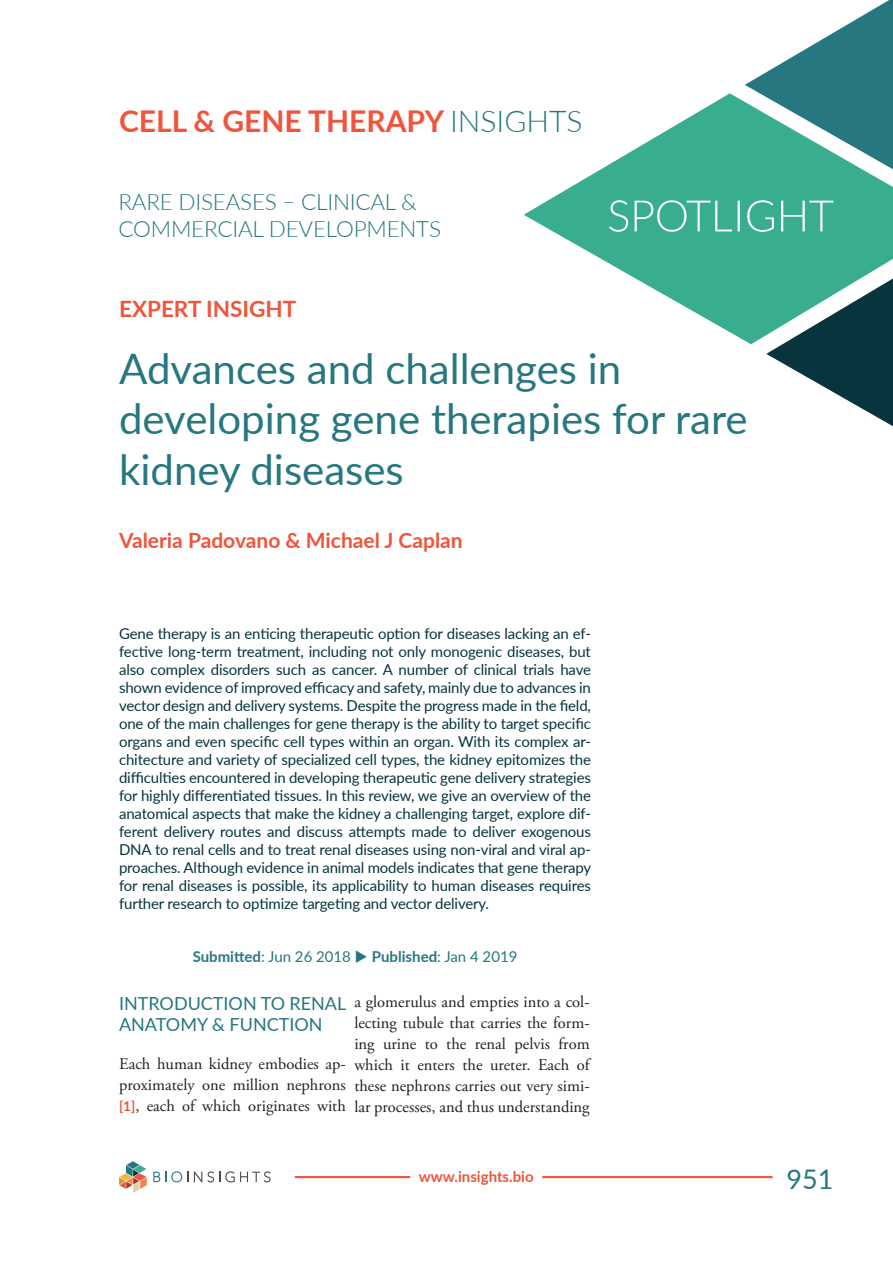
<style>
.page{position:relative;width:893px;height:1263px;background:#fff}
.page>*{position:absolute;margin:0;border:0;box-sizing:border-box;transform-origin:0 0}
.articletitle{font:42px/50.4px "Lato";color:#277780}
.t1{font:700 30px "Lato";color:#f0543a}
.t2{font:27px "Lato";color:#277780}
.pager{font:300 22.5px/27px "Lato";letter-spacing:-.01em;color:#277780}
.articletype{font:700 22.5px "Lato";color:#f0543a}
.authors{font:700 21px "Lato";color:#f0543a}
.head1{font:18px/21px "Lato";color:#277780}
.bodyfirst{font:16.5px/21px "Adobe Garamond Pro";color:#231f20;text-align:justify}
.abstract{font:15px/18px "Lato";letter-spacing:-.01em;color:#07343d;text-align:justify}
.subtopub{font:15px "Lato";color:#277780}
.t3{font:700 15px "Lato";color:#f0543a}
.s1{font-weight:300;color:#277780}
.s2{font-weight:700}
.s3{font-family:"Lato";font-weight:700;font-size:13.5px;color:#f0543a}
</style>
<div class="page">
<svg style="left:153px;top:1171px;width:35px;height:11px"></svg>
<svg style="left:194px;top:1171px;width:77px;height:11px"></svg>
<svg style="left:119px;top:1161px;width:28px;height:32px"></svg>
<hr style="left:295px;top:1176px;width:538px;height:2px;background:#f0543a">
<div style="left:410px;top:1165px;width:132px;height:17px;background:#fff"></div>
<div style="left:773px;top:1172px;width:69px;height:17px;background:#fff"></div>
<svg style="left:745px;top:0;width:148px;height:93px"></svg>
<svg style="left:524px;top:93px;width:369px;height:251px;fill:#38ad90"></svg>
<svg style="left:766px;top:278px;width:127px;height:148px"></svg>
<svg style="left:609px;top:200px;width:224px;height:32px;background:#59baa2"></svg>
<h2 class="t1" style="left:119px;top:99px;width:465px">CELL &amp; GENE THERAPY <span class="s1">INSIGHTS</span></h2>
<p class="pager" style="left:119px;top:187px;width:324px">RARE DISEASES – CLINICAL &amp;<br>COMMERCIAL DEVELOPMENTS</p>
<p class="articletype" style="left:119px;top:292px;width:179px">EXPERT INSIGHT</p>
<p class="articletitle" style="left:119px;top:342px;width:630px">Advances and challenges in developing gene therapies for rare kidney diseases</p>
<p class="authors" style="left:119px;top:525px;width:345px">Valeria Padovano &amp; Michael J Caplan</p>
<p class="abstract" style="left:119px;top:624px;width:474px">Gene therapy is an enticing therapeutic option for diseases lacking an ef&shy;fective long-term treatment, including not only monogenic diseases, but also complex disorders such as cancer. A number of clinical trials have shown evidence of improved efficacy and safety, mainly due to advances in vector design and delivery systems. Despite the progress made in the field, one of the main challenges for gene therapy is the ability to target specific organs and even specific cell types within an organ. With its complex ar&shy;chitecture and variety of specialized cell types, the kidney epitomizes the difficulties encountered in developing therapeutic gene delivery strategies for highly differentiated tissues. In this review, we give an overview of the anatomical aspects that make the kidney a challenging target, explore dif&shy;ferent delivery routes and discuss attempts made to deliver exogenous DNA to renal cells and to treat renal diseases using non-viral and viral ap&shy;proaches. Although evidence in animal models indicates that gene therapy for renal diseases is possible, its applicability to human diseases requires further research to optimize targeting and vector delivery.</p>
<p class="subtopub" style="left:193px;top:946px;width:326px"><span class="s2">Submitted</span>: Jun 26 2018 ◆ <span class="s2">Published</span>: Jan 4 2019</p>
<p class="head1" style="left:119px;top:992px;width:229px">INTRODUCTION TO RENAL<br>ANATOMY &amp; FUNCTION</p>
<p class="bodyfirst" style="left:119px;top:1053px;width:228px">Each human kidney embodies ap&shy;proximately one million nephrons <span class="s3">[1]</span>, each of which originates with</p>
<p class="bodyfirst" style="left:354px;top:992px;width:237px">a glomerulus and empties into a col&shy;lecting tubule that carries the form&shy;ing urine to the renal pelvis from which it enters the ureter. Each of these nephrons carries out very simi&shy;lar processes, and thus understanding</p>
<p class="t3" style="left:419px;top:1165px;width:116px">www.insights.bio</p>
<h3 class="t2" style="left:786px;top:1160px;width:48px">951</h3>
</div>
